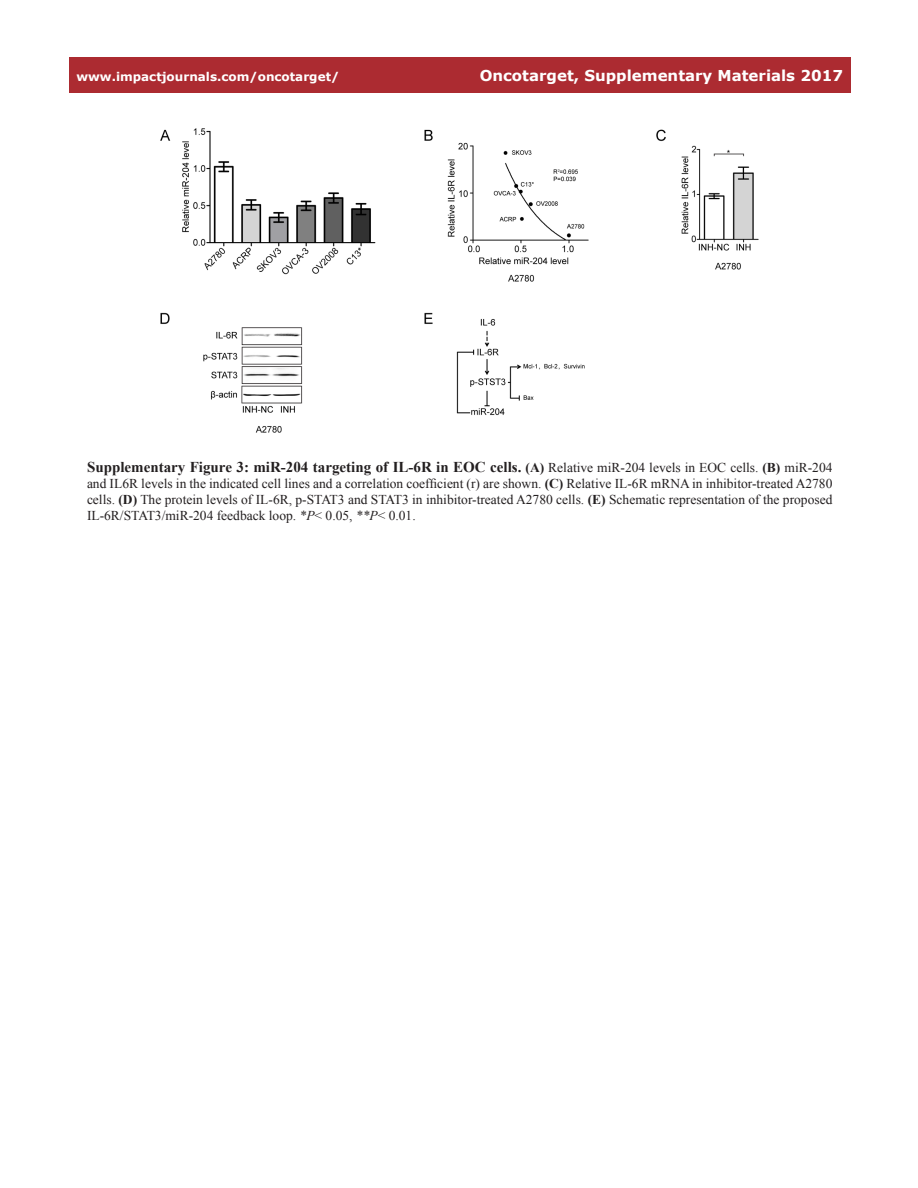
<style>
.page{position:relative;width:918px;height:1188px;background:#fff}
.page>*{position:absolute;margin:0;border:0;box-sizing:border-box;transform-origin:0 0}
.figuretext{font:700 15px "Times New Roman";color:#231f20}
.t1{font:700 15px "Verdana";color:#fff}
.figuretext-2{font:13.5px/16.2px "Times New Roman";color:#231f20;text-align:justify}
.t2{font:700 12px "Verdana";color:#fff}
.s1{font-size:13.5px}
.s2{font-weight:400;font-size:13.5px}
.s3{font-weight:700}
.s4{font-style:italic}
</style>
<div class="page">
<div style="left:69px;top:57px;width:781px;height:36px;background:#ac2b31"></div>
<img style="left:160px;top:128px;width:599px;height:305px">
<p class="t2" style="left:76px;top:68px;width:264px">www.impactjournals.com/oncotarget/</p>
<p class="t1" style="left:480px;top:65px;width:365px">Oncotarget, Supplementary Materials 2017</p>
<p class="figuretext" style="left:87px;top:456px;width:747px">Supplementary Figure 3: miR-204 targeting of IL-6R in EOC cells. <span class="s1">(A)</span> <span class="s2">Relative miR-204 levels in EOC cells.</span> <span class="s1">(B)</span> <span class="s2">miR-204</span></p>
<p class="figuretext-2" style="left:87px;top:475px;width:747px">and IL6R levels in the indicated cell lines and a correlation coefficient (r) are shown. <span class="s3">(C)</span> Relative IL-6R mRNA in inhibitor-treated A2780 cells. <span class="s3">(D)</span> The protein levels of IL-6R, p-STAT3 and STAT3 in inhibitor-treated A2780 cells. <span class="s3">(E)</span> Schematic representation of the proposed IL-6R/STAT3/miR-204 feedback loop. <span class="s4">*P</span>&lt; 0.05, <span class="s4">**P</span>&lt; 0.01.</p>
</div>
